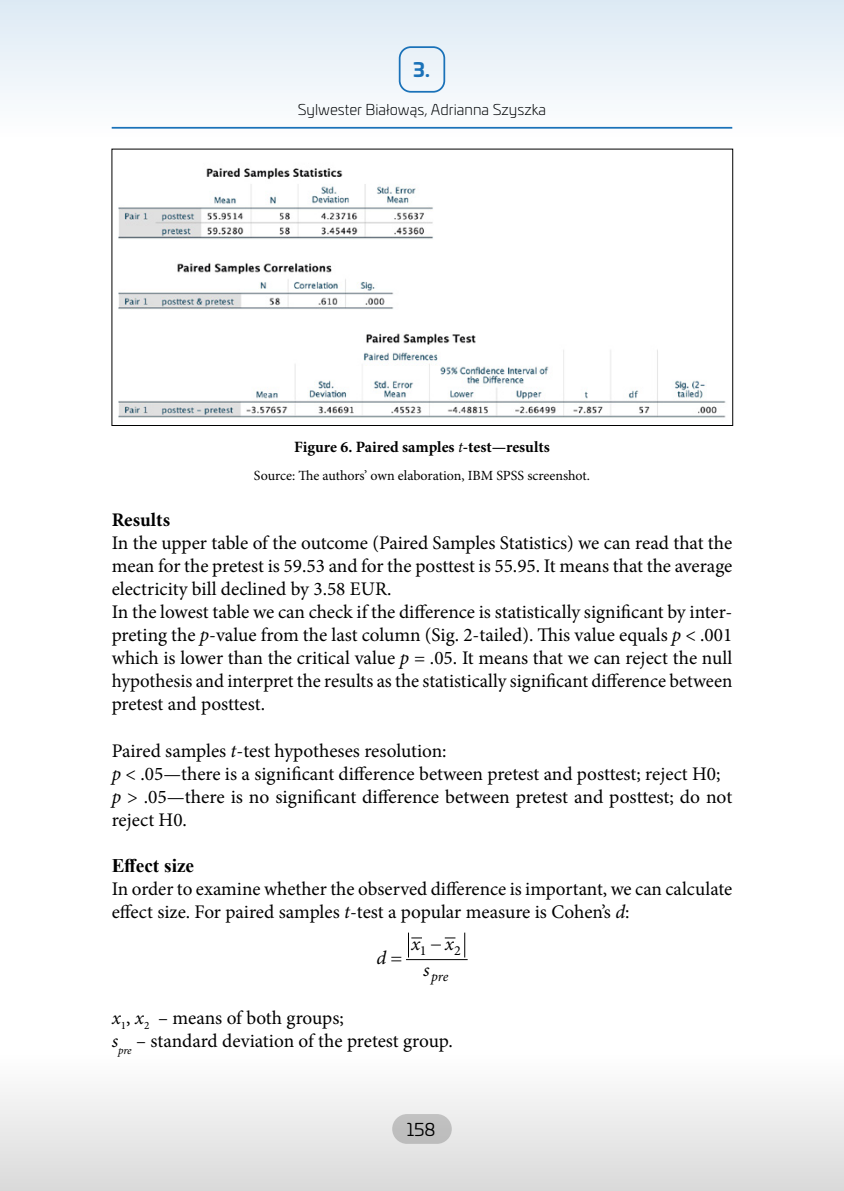
<style>
.page{position:relative;width:844px;height:1191px;background:#fff}
.page>*{position:absolute;margin:0;border:0;box-sizing:border-box;transform-origin:0 0}
.t1{font:19.25px/23.1px "Minion Pro";color:#000}
.t2{font:700 19.25px "Times New Roman";color:#000}
.t3{font:700 19.25px "Minion Pro";color:#000}
.t4{font:700 19.25px "Univia Pro";color:#1a72b9}
.t5{font:italic 19.07px "Minion Pro";color:#000}
.t6{font:17.5px "Univia Pro";color:#000}
.t7{font:700 15.75px "Minion Pro";letter-spacing:-.005em;color:#000}
.t8{font:300 14.88px "Univia Pro";color:#000}
.t9{font:14px "Minion Pro";letter-spacing:-.005em;color:#000}
.t10{font:italic 13.83px "Minion Pro";color:#000}
.t11{font:13.83px "Minion Pro";color:#000}
.s1{font-weight:400;font-style:italic}
.s2{font-style:italic}
</style>
<div class="page">
<svg style="left:408px;top:933px;width:13px;height:24px"></svg>
<svg style="left:464px;top:933px;width:1px;height:24px"></svg>
<hr style="left:406px;top:959px;width:61px;height:1px;background:#000">
<img style="left:118px;top:168px;width:608px;height:250px">
<div style="left:112px;top:149px;width:620px;height:277px;border:1px solid #000"></div>
<div style="left:0;top:1052px;width:843px;height:139px;background:linear-gradient(to bottom,#fff,#d9d9d9)"></div>
<div style="left:0;top:0;width:843px;height:139px;background:linear-gradient(to bottom,#dfebf5,#f7fafc)"></div>
<p class="t4" style="left:413px;top:55px;width:18px">3.</p>
<p class="t8" style="left:298px;top:99px;width:250px">Sylwester Białowąs, Adrianna Szyszka</p>
<p class="t7" style="left:294px;top:436px;width:257px">Figure 6. Paired samples <span class="s1">t</span>-test—results</p>
<p class="t9" style="left:254px;top:466px;width:337px">Source: The authors’ own elaboration, IBM SPSS screenshot.</p>
<p class="t3" style="left:112px;top:506px;width:60px">Results</p>
<p class="t1" style="left:112px;top:531px;width:622px">In the upper table of the outcome (Paired Samples Statistics) we can read that the mean for the pretest is 59.53 and for the posttest is 55.95. It means that the average electricity bill declined by 3.58 EUR.<br>In the lowest table we can check if the difference is statistically significant by inter&shy;preting the <span class="s2">p</span>-value from the last column (Sig. 2-tailed). This value equals <span class="s2">p</span> &lt; .001 which is lower than the critical value <span class="s2">p</span> = .05. It means that we can reject the null hypothesis and interpret the results as the statistically significant difference between pretest and posttest.</p>
<p class="t1" style="left:112px;top:739px;width:622px">Paired samples <span class="s2">t</span>-test hypotheses resolution:<br><span class="s2">p</span> &lt; .05—there is a significant difference between pretest and posttest; reject H0; <span class="s2">p</span> &gt; .05—there is no significant difference between pretest and posttest; do not reject H0.</p>
<p class="t2" style="left:112px;top:852px;width:84px">Effect size</p>
<p class="t1" style="left:112px;top:877px;width:622px">In order to examine whether the observed difference is important, we can calculate effect size. For paired samples <span class="s2">t</span>-test a popular measure is Cohen’s <span class="s2">d</span>:</p>
<p class="t11" style="left:420px;top:941px;width:8px">1</p>
<p class="t11" style="left:454px;top:941px;width:8px">2</p>
<p class="t10" style="left:431px;top:967px;width:19px">pre</p>
<p class="t5" style="left:411px;top:930px;width:11px">x</p>
<p class="t5" style="left:431px;top:930px;width:25px">−x</p>
<p class="t5" style="left:376px;top:945px;width:11px">d</p>
<p class="t5" style="left:423px;top:956px;width:8px">s</p>
<p class="t1" style="left:112px;top:1006px;width:342px"><span class="s2">x</span><sub>1</sub>, <span class="s2">x</span><sub>2</sub> – means of both groups;<br><span class="s2">s</span><sub>pre</sub> – standard deviation of the pretest group.</p>
<p class="t6" style="left:406px;top:1116px;width:30px">158</p>
</div>
